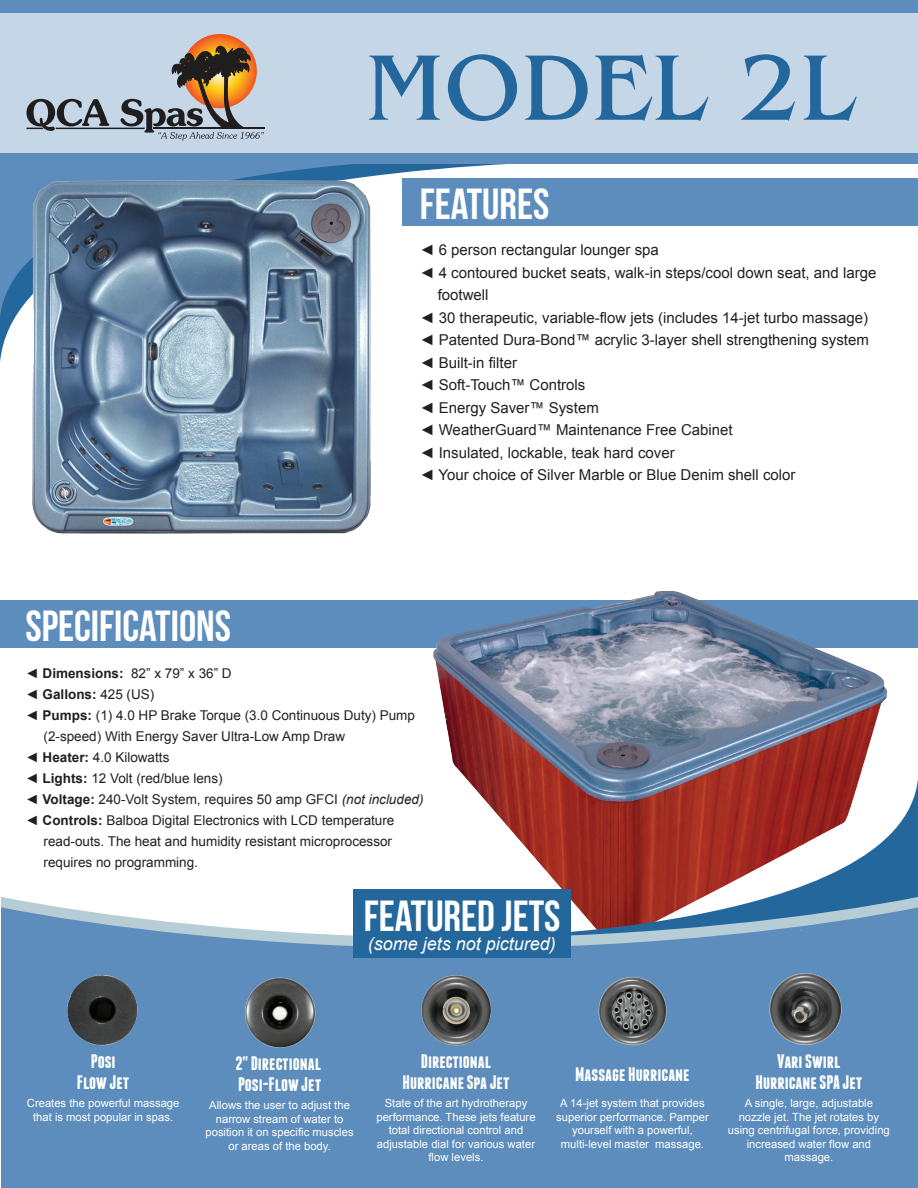
<style>
.page{position:relative;width:918px;height:1188px;background:#fff}
.page>*{position:absolute;margin:0;border:0;box-sizing:border-box;transform-origin:0 0}
.t1{font:97.5px "Benguiat";color:#23679c}
.t2{font:43.5px "Bebas Neue";color:#fff}
.t3{font:700 19.5px/21px "Franchise";color:#fff;text-align:center}
.t4{font:italic 18px "Arial";color:#fff}
.t5{font:15px "Arial";color:#231f20}
.t6{font:13.5px "Arial";color:#231f20}
.t7{font:11.25px/13.5px "Arial";color:#fff;text-align:center}
.s1{font-weight:700}
.s2{font-style:italic}
</style>
<div class="page">
<div style="left:0;top:600px;width:918px;height:48px;background:#5d8dbc"></div>
<img style="left:433px;top:591px;width:455px;height:194px">
<svg style="left:0;top:164px;width:561px;height:198px"></svg>
<div style="left:402px;top:178px;width:516px;height:47px;background:#5d8dbc"></div>
<svg style="left:472px;top:778px;width:446px;height:119px"></svg>
<svg style="left:1px;top:897px;width:917px;height:10px"></svg>
<svg style="left:1px;top:907px;width:917px;height:281px;background:#6490bd"></svg>
<svg style="left:0;top:164px;width:446px;height:154px;fill:#5d8dbc"></svg>
<div style="left:0;top:0;width:918px;height:164px;background:#5d8dbc"></div>
<div style="left:0;top:13px;width:918px;height:139px;background:#c5d6e7"></div>
<svg style="left:183px;top:34px;width:74px;height:74px"></svg>
<hr style="left:154px;top:128px;width:111px;height:1px;background:#201d1e">
<hr style="left:56px;top:128px;width:89px;height:1px;background:#201d1e">
<svg style="left:26px;top:99px;width:83px;height:32px"></svg>
<svg style="left:120px;top:46px;width:144px;height:94px"></svg>
<div style="left:353px;top:889px;width:218px;height:68px;background:#23679c"></div>
<img style="left:24px;top:178px;width:355px;height:356px">
<img style="left:593px;top:970px;width:79px;height:81px">
<img style="left:419px;top:973px;width:74px;height:74px">
<img style="left:62px;top:973px;width:82px;height:77px">
<img style="left:745px;top:916px;width:128px;height:193px">
<img style="left:234px;top:973px;width:91px;height:82px">
<h1 class="t1" style="left:366px;top:34px;width:491px">MODEL 2L</h1>
<h2 class="t2" style="left:420px;top:180px;width:131px">FEATURES</h2>
<h3 class="t5" style="left:420px;top:240px;width:241px">◄ 6 person rectangular lounger spa</h3>
<h3 class="t5" style="left:420px;top:263px;width:458px">◄ 4 contoured bucket seats, walk-in steps/cool down seat, and large</h3>
<h3 class="t5" style="left:438px;top:285px;width:52px">footwell</h3>
<h3 class="t5" style="left:420px;top:308px;width:450px">◄ 30 therapeutic, variable-flow jets (includes 14-jet turbo massage)</h3>
<h3 class="t5" style="left:420px;top:330px;width:451px">◄ Patented Dura-Bond™ acrylic 3-layer shell strengthening system</h3>
<h3 class="t5" style="left:420px;top:353px;width:99px">◄ Built-in filter</h3>
<h3 class="t5" style="left:420px;top:375px;width:167px">◄ Soft-Touch™ Controls</h3>
<h3 class="t5" style="left:420px;top:398px;width:181px">◄ Energy Saver™ System</h3>
<h3 class="t5" style="left:420px;top:420px;width:315px">◄ WeatherGuard™ Maintenance Free Cabinet</h3>
<h3 class="t5" style="left:420px;top:443px;width:256px">◄ Insulated, lockable, teak hard cover</h3>
<h3 class="t5" style="left:420px;top:465px;width:377px">◄ Your choice of Silver Marble or Blue Denim shell color</h3>
<h2 class="t2" style="left:26px;top:602px;width:207px">SPECIFICATIONS</h2>
<p class="t6" style="left:26px;top:664px;width:208px">◄ <span class="s1">Dimensions:</span> 82” x 79” x 36” D</p>
<p class="t6" style="left:26px;top:685px;width:130px">◄ <span class="s1">Gallons:</span> 425 (US)</p>
<p class="t6" style="left:26px;top:706px;width:391px">◄ <span class="s1">Pumps:</span> (1) 4.0 HP Brake Torque (3.0 Continuous Duty) Pump</p>
<p class="t6" style="left:44px;top:727px;width:303px">(2-speed) With Energy Saver Ultra-Low Amp Draw</p>
<p class="t6" style="left:26px;top:748px;width:145px">◄ <span class="s1">Heater:</span> 4.0 Kilowatts</p>
<p class="t6" style="left:26px;top:769px;width:199px">◄ <span class="s1">Lights:</span> 12 Volt (red/blue lens)</p>
<p class="t6" style="left:26px;top:790px;width:400px">◄ <span class="s1">Voltage:</span> 240-Volt System, requires 50 amp GFCI <span class="s2">(not included)</span></p>
<p class="t6" style="left:26px;top:811px;width:370px">◄ <span class="s1">Controls:</span> Balboa Digital Electronics with LCD temperature</p>
<p class="t6" style="left:44px;top:832px;width:350px">read-outs. The heat and humidity resistant microprocessor</p>
<p class="t6" style="left:44px;top:853px;width:156px">requires no programming.</p>
<h2 class="t2" style="left:364px;top:892px;width:198px">FEATURED JETS</h2>
<h3 class="t4" style="left:368px;top:932px;width:190px">(some jets not pictured)</h3>
<h3 class="t3" style="left:77px;top:1051px;width:54px">Posi<br>Flow Jet</h3>
<p class="t7" style="left:27px;top:1096px;width:154px">Creates the powerful massage that is most popular in spas.</p>
<h3 class="t3" style="left:235px;top:1053px;width:87px;text-align:left">2" Directional<br>Posi-Flow Jet</h3>
<p class="t7" style="left:206px;top:1098px;width:150px">Allows the user to adjust the narrow stream of water to position it on specific muscles or areas of the body.</p>
<h3 class="t3" style="left:403px;top:1051px;width:109px">Directional<br>Hurricane Spa Jet</h3>
<p class="t7" style="left:376px;top:1096px;width:161px">State of the art hydrotherapy performance. These jets feature total directional control and adjustable dial for various water flow levels.</p>
<h3 class="t3" style="left:575px;top:1063px;width:116px">Massage Hurricane</h3>
<p class="t7" style="left:556px;top:1096px;width:154px">A 14-jet system that provides superior performance. Pamper yourself with a powerful, multi-level master massage.</p>
<h3 class="t3" style="left:755px;top:1051px;width:109px">Vari Swirl<br>Hurricane SPA Jet</h3>
<p class="t7" style="left:728px;top:1096px;width:163px">A single, large, adjustable nozzle jet. The jet rotates by using centrifugal force, providing increased water flow and massage.</p>
</div>
